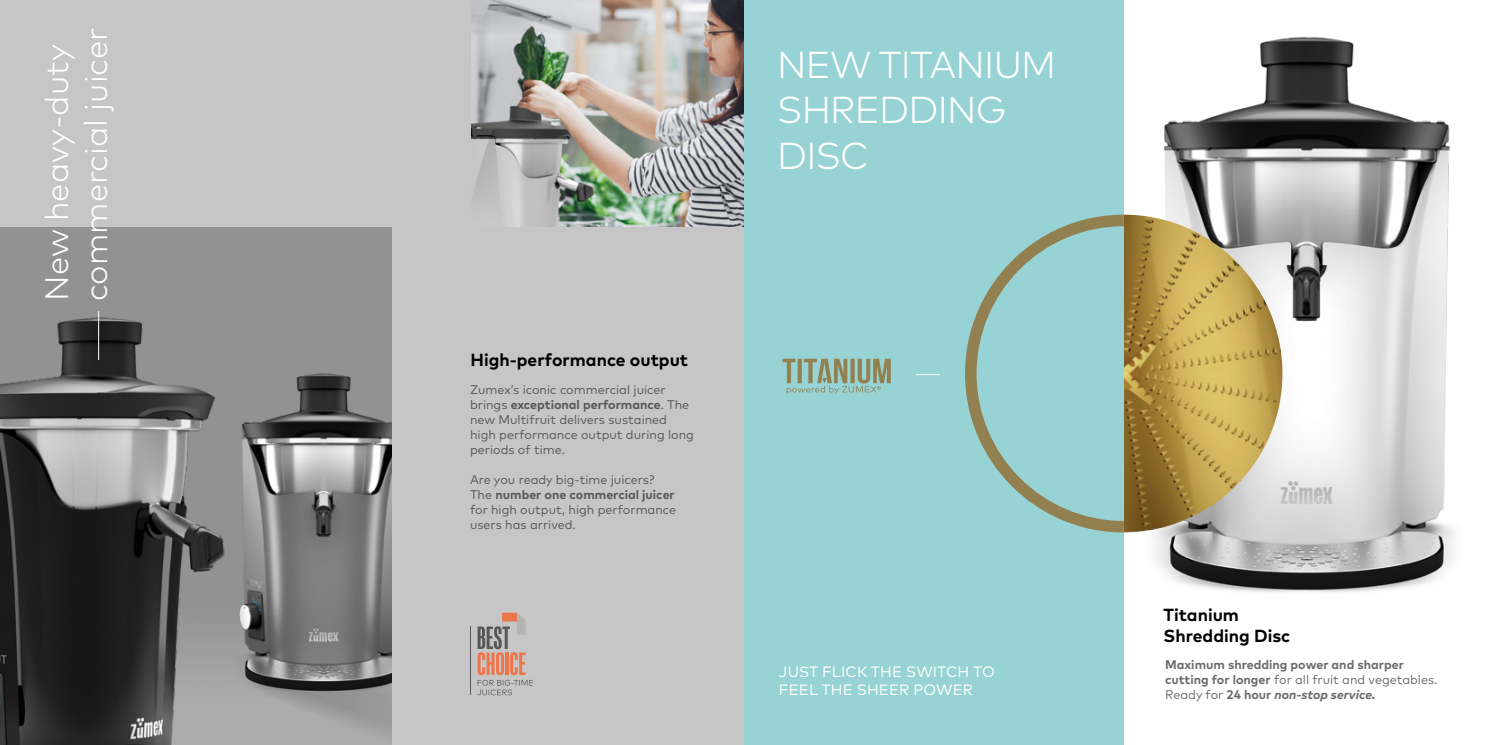
<style>
.page{position:relative;width:1489px;height:745px;background:#fff}
.page>*{position:absolute;margin:0;border:0;box-sizing:border-box;transform-origin:0 0}
.t1{font:300 37.5px/45px "Mark Pro";letter-spacing:-.02em;color:#fff}
.t2{font:300 32.5px/39px "Mark Pro";color:#fff}
.t3{font:700 17.5px "Mark Pro";color:#000}
.t4{font:15px/17.5px "Mark Pro";letter-spacing:.005em;color:#fff}
.t5{font:12.5px/15px "Mark Pro";color:#575756}
.t6{font:700 12.5px/15px "Mark Pro";color:#6b6a69}
.s1{font-weight:700}
.s2{font-weight:400}
.s3{font-style:italic}
</style>
<div class="page">
<img style="left:1123px;top:0;width:332px;height:648px">
<img style="left:1123px;top:214px;width:159px;height:318px">
<div style="left:0;top:0;width:744px;height:744px;background:#c6c6c6"></div>
<img style="left:0;top:274px;width:225px;height:470px">
<img style="left:471px;top:0;width:273px;height:226px">
<hr style="left:98px;top:311px;width:1px;height:48px;background:#fff">
<img style="left:206px;top:359px;width:186px;height:348px">
<hr style="left:470px;top:625px;width:1px;height:68px;background:#575756">
<svg style="left:477px;top:612px;width:56px;height:82px"></svg>
<div style="left:744px;top:0;width:379px;height:744px;background:#97d2d4"></div>
<svg style="left:916px;top:374px;width:23px;height:1px"></svg>
<svg style="left:782px;top:358px;width:108px;height:36px"></svg>
<svg style="left:965px;top:214px;width:158px;height:318px"></svg>
<p class="t2" style="left:35px;top:301px;width:274px;rotate:-90deg">New heavy-duty commercial juicer</p>
<p class="t3" style="left:470px;top:346px;width:219px">High-performance output</p>
<p class="t5" style="left:470px;top:381px;width:225px">Zumex’s iconic commercial juicer brings <span class="s1">exceptional performance</span>. The new Multifruit delivers sustained high performance output during long periods of time.</p>
<p class="t5" style="left:470px;top:471px;width:186px">Are you ready big-time juicers?</p>
<p class="t5" style="left:470px;top:486px;width:208px;text-align:justify">The <span class="s1">number one commercial juicer </span>for high output, high performance users has arrived.</p>
<p class="t1" style="left:777px;top:40px;width:280px">NEW TITANIUM<br>SHREDDING<br>DISC</p>
<p class="t4" style="left:779px;top:661px;width:217px">JUST FLICK THE SWITCH TO<br>FEEL THE SHEER POWER</p>
<p class="t3" style="left:1163px;top:601px;width:77px">Titanium</p>
<p class="t3" style="left:1163px;top:622px;width:128px">Shredding Disc</p>
<p class="t6" style="left:1165px;top:655px;width:274px">Maximum shredding power and sharper cutting for longer <span class="s2">for all fruit and vegetables.<br>Ready for</span> 24 hour <span class="s3">non-stop service.</span></p>
</div>
